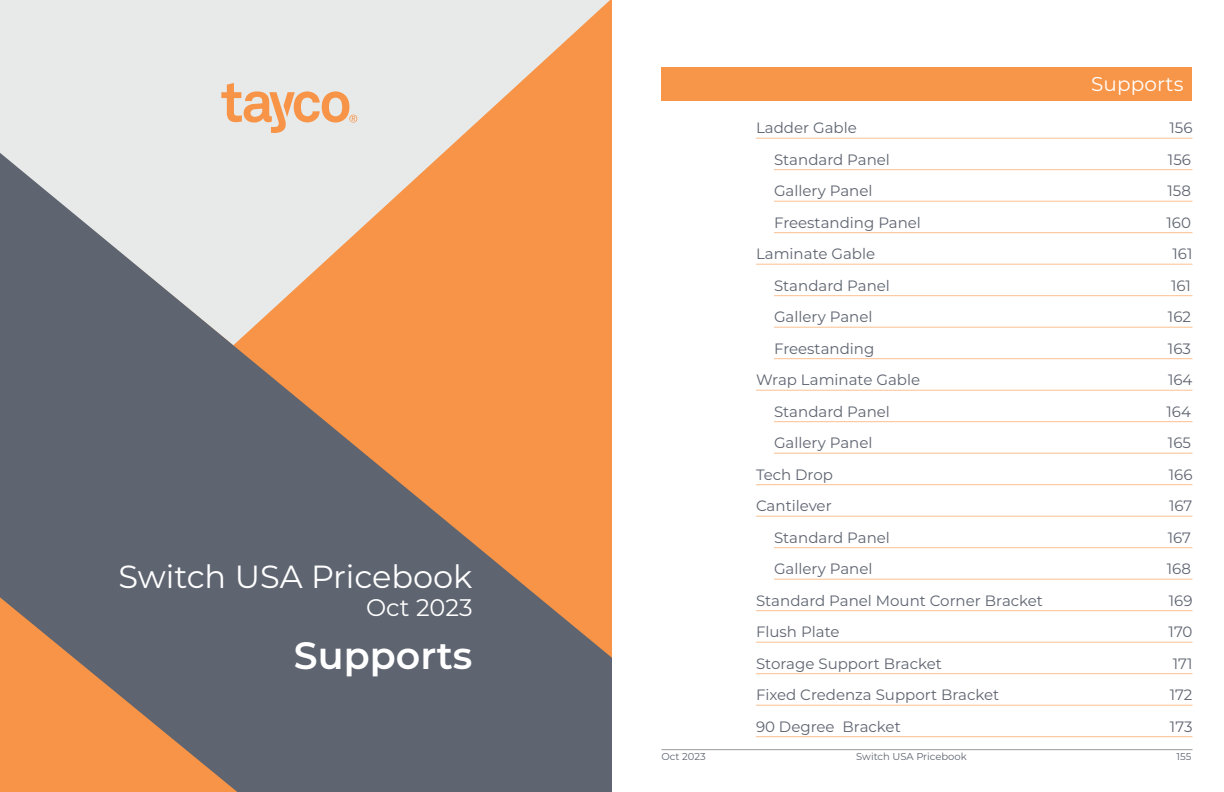
<style>
.page{position:relative;width:1224px;height:792px;background:#fff}
.page>*{position:absolute;margin:0;border:0;box-sizing:border-box;transform-origin:0 0}
.chapter_head{font:600 38px "Montserrat";color:#fff}
.t1{font:32px "Montserrat";color:#fff}
.t2{font:24px "Montserrat";color:#fff}
.section_head{font:20px "Montserrat";letter-spacing:.005em;color:#fff}
.t3{font:15px "Montserrat";color:#5e6470}
.t4{font:10px "Montserrat";color:#5e6470}
</style>
<div class="page">
<hr style="left:662px;top:749px;width:530px;height:1px;background:#97999b">
<svg style="left:0;top:0;width:610px;height:153px;background:#e9dcd0"></svg>
<svg style="left:0;top:153px;width:612px;height:639px;background:#a1836f"></svg>
<svg style="left:221px;top:83px;width:136px;height:53px;background:#ecceb5"></svg>
<div style="left:662px;top:67px;width:530px;height:34px;background:#f79548"></div>
<hr style="left:756px;top:138px;width:436px;height:1px;background:#fac091">
<hr style="left:774px;top:169px;width:418px;height:1px;background:#fac091">
<hr style="left:774px;top:201px;width:418px;height:1px;background:#fac091">
<hr style="left:774px;top:232px;width:418px;height:1px;background:#fac091">
<hr style="left:756px;top:264px;width:436px;height:1px;background:#fac091">
<hr style="left:774px;top:295px;width:418px;height:1px;background:#fac091">
<hr style="left:774px;top:327px;width:418px;height:1px;background:#fac091">
<hr style="left:774px;top:358px;width:418px;height:1px;background:#fac091">
<hr style="left:756px;top:390px;width:436px;height:1px;background:#fac091">
<hr style="left:774px;top:421px;width:418px;height:1px;background:#fac091">
<hr style="left:774px;top:453px;width:418px;height:1px;background:#fac091">
<hr style="left:756px;top:484px;width:436px;height:1px;background:#fac091">
<hr style="left:756px;top:516px;width:436px;height:1px;background:#fac091">
<hr style="left:774px;top:547px;width:418px;height:1px;background:#fac091">
<hr style="left:774px;top:579px;width:418px;height:1px;background:#fac091">
<hr style="left:756px;top:610px;width:436px;height:1px;background:#fac091">
<hr style="left:756px;top:642px;width:436px;height:1px;background:#fac091">
<hr style="left:756px;top:673px;width:436px;height:1px;background:#fac091">
<hr style="left:756px;top:705px;width:436px;height:1px;background:#fac091">
<hr style="left:756px;top:736px;width:436px;height:1px;background:#fac091">
<p class="t1" style="left:118px;top:554px;width:356px">Switch USA Pricebook</p>
<p class="t2" style="left:366px;top:591px;width:108px">Oct 2023</p>
<p class="chapter_head" style="left:294px;top:629px;width:180px">Supports</p>
<p class="section_head" style="left:1091px;top:71px;width:94px">Supports</p>
<p class="t3" style="left:756px;top:118px;width:102px">Ladder Gable</p>
<p class="t3" style="left:1169px;top:118px;width:25px">156</p>
<p class="t3" style="left:774px;top:149px;width:117px">Standard Panel</p>
<p class="t3" style="left:1168px;top:149px;width:25px">156</p>
<p class="t3" style="left:774px;top:181px;width:100px">Gallery Panel</p>
<p class="t3" style="left:1168px;top:181px;width:25px">158</p>
<p class="t3" style="left:774px;top:212px;width:149px">Freestanding Panel</p>
<p class="t3" style="left:1167px;top:212px;width:26px">160</p>
<p class="t3" style="left:756px;top:244px;width:121px">Laminate Gable</p>
<p class="t3" style="left:1173px;top:244px;width:21px">161</p>
<p class="t3" style="left:774px;top:275px;width:117px">Standard Panel</p>
<p class="t3" style="left:1171px;top:275px;width:21px">161</p>
<p class="t3" style="left:774px;top:307px;width:100px">Gallery Panel</p>
<p class="t3" style="left:1168px;top:307px;width:25px">162</p>
<p class="t3" style="left:774px;top:338px;width:102px">Freestanding</p>
<p class="t3" style="left:1168px;top:338px;width:25px">163</p>
<p class="t3" style="left:756px;top:370px;width:166px">Wrap Laminate Gable</p>
<p class="t3" style="left:1168px;top:370px;width:26px">164</p>
<p class="t3" style="left:774px;top:401px;width:117px">Standard Panel</p>
<p class="t3" style="left:1167px;top:401px;width:26px">164</p>
<p class="t3" style="left:774px;top:433px;width:100px">Gallery Panel</p>
<p class="t3" style="left:1168px;top:433px;width:25px">165</p>
<p class="t3" style="left:756px;top:464px;width:79px">Tech Drop</p>
<p class="t3" style="left:1169px;top:464px;width:25px">166</p>
<p class="t3" style="left:756px;top:496px;width:77px">Cantilever</p>
<p class="t3" style="left:1169px;top:496px;width:25px">167</p>
<p class="t3" style="left:774px;top:527px;width:117px">Standard Panel</p>
<p class="t3" style="left:1168px;top:527px;width:25px">167</p>
<p class="t3" style="left:774px;top:559px;width:100px">Gallery Panel</p>
<p class="t3" style="left:1167px;top:559px;width:26px">168</p>
<p class="t3" style="left:756px;top:590px;width:289px">Standard Panel Mount Corner Bracket</p>
<p class="t3" style="left:1169px;top:590px;width:25px">169</p>
<p class="t3" style="left:756px;top:622px;width:85px">Flush Plate</p>
<p class="t3" style="left:1169px;top:622px;width:25px">170</p>
<p class="t3" style="left:756px;top:653px;width:188px">Storage Support Bracket</p>
<p class="t3" style="left:1173px;top:653px;width:21px">171</p>
<p class="t3" style="left:756px;top:685px;width:245px">Fixed Credenza Support Bracket</p>
<p class="t3" style="left:1170px;top:685px;width:24px">172</p>
<p class="t3" style="left:756px;top:716px;width:146px">90 Degree Bracket</p>
<p class="t3" style="left:1170px;top:716px;width:24px">173</p>
<p class="t4" style="left:662px;top:750px;width:46px">Oct 2023</p>
<p class="t4" style="left:856px;top:750px;width:112px">Switch USA Pricebook</p>
<p class="t4" style="left:1177px;top:750px;width:16px">155</p>
</div>
